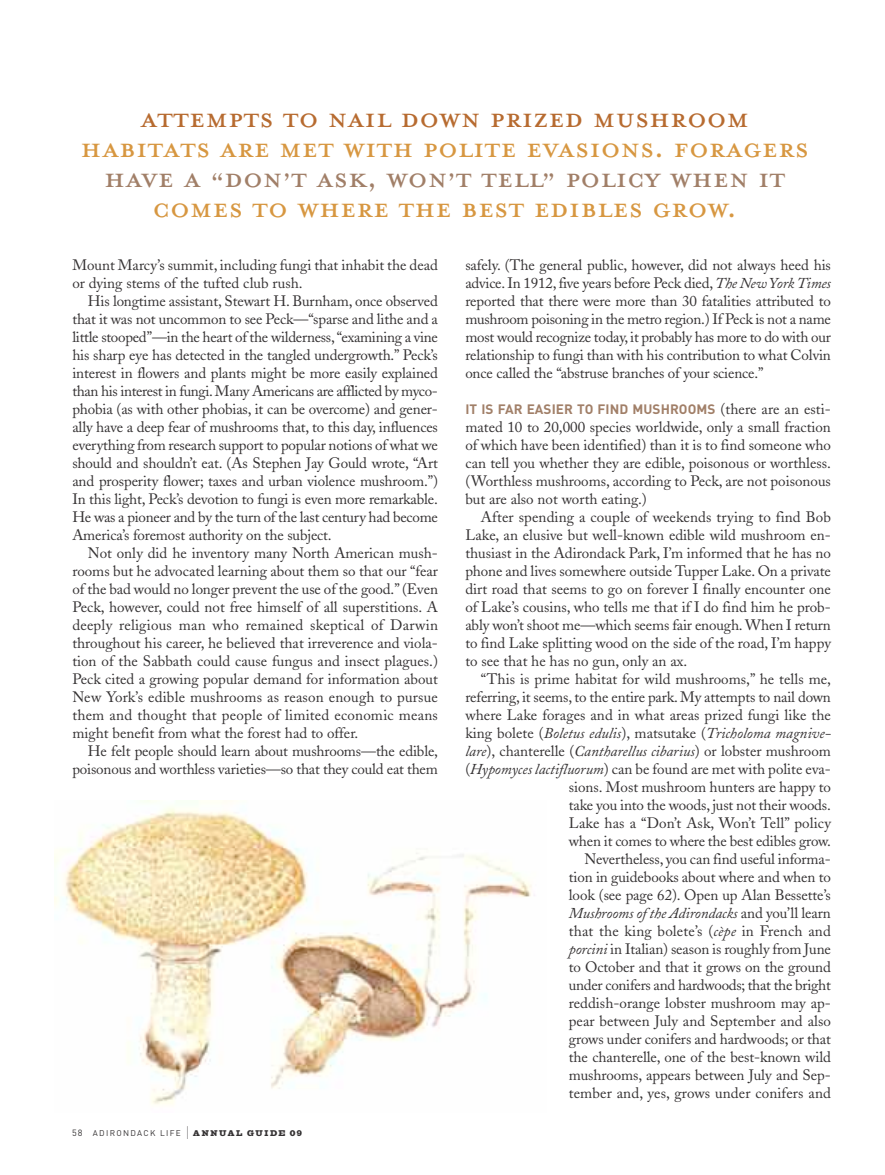
<style>
.page{position:relative;width:885px;height:1175px;background:#fff}
.page>*{position:absolute;margin:0;border:0;box-sizing:border-box;transform-origin:0 0}
.t1{font:39.75px "Mrs Eaves All Petite Caps";color:#d79741}
.t2{font:39.75px "Mrs Eaves All Petite Caps";color:#a17f68}
.t3{font:39.75px "Mrs Eaves All Petite Caps";color:#b76b30}
.t4{font:15px/18px "Adobe Caslon";letter-spacing:-.005em;color:#343132;text-align:justify}
.t5{font:700 13.5px "DIN";letter-spacing:.005em;color:#a17f68}
.t6{font:8.25px "DIN";letter-spacing:.155em;color:#343132}
.s1{font-size:9px}
.s2{font-family:"Helvetica Neue";font-weight:200;font-size:18px}
.s3{font-family:"Giza Three Five"}
.s4{font-style:italic}
.s5{font-family:"Adobe Caslon";font-weight:400;font-size:15px;color:#343132}
</style>
<div class="page">
<img style="left:55px;top:800px;width:480px;height:305px">
<h1 class="t3" style="left:140px;top:100px;width:610px">Attempts to nail down prized mushroom</h1>
<h1 class="t1" style="left:81px;top:130px;width:729px">habitats are met with polite evasions. Foragers</h1>
<h1 class="t2" style="left:104px;top:160px;width:682px">have a “Don’t Ask, Won’t Tell” policy when it</h1>
<h1 class="t1" style="left:152px;top:190px;width:585px">comes to where the best edibles grow.</h1>
<p class="t4" style="left:72px;top:256px;width:367px">Mount Marcy’s summit, including fungi that inhabit the dead or dying stems of the tufted club rush.</p>
<p class="t4" style="left:72px;top:292px;width:367px;text-indent:16px">His longtime assistant, Stewart H. Burnham, once observed that it was not uncommon to see Peck—“sparse and lithe and a little stooped”—in the heart of the wilderness,“examining a vine his sharp eye has detected in the tangled undergrowth.” Peck’s interest in flowers and plants might be more easily explained than his interest in fungi.Many Americans are afflicted by myco&shy;phobia (as with other phobias, it can be overcome) and gener&shy;ally have a deep fear of mushrooms that, to this day, influences everything from research support to popular notions of what we should and shouldn’t eat. (As Stephen Jay Gould wrote, “Art and prosperity flower; taxes and urban violence mushroom.”)<br>In this light, Peck’s devotion to fungi is even more remarkable.<br>He was a pioneer and by the turn of the last century had become America’s foremost authority on the subject.</p>
<p class="t4" style="left:72px;top:544px;width:367px;text-indent:16px">Not only did he inventory many North American mush&shy;rooms but he advocated learning about them so that our “fear of the bad would no longer prevent the use of the good.” (Even Peck, however, could not free himself of all superstitions. A deeply religious man who remained skeptical of Darwin throughout his career, he believed that irreverence and viola&shy;tion of the Sabbath could cause fungus and insect plagues.)<br>Peck cited a growing popular demand for information about New York’s edible mushrooms as reason enough to pursue them and thought that people of limited economic means might benefit from what the forest had to offer.</p>
<p class="t4" style="left:72px;top:742px;width:367px;text-align:right">He felt people should learn about mushrooms—the edible, poisonous and worthless varieties—so that they could eat them</p>
<p class="t6" style="left:72px;top:1127px;width:231px"><span class="s1">58</span> ADIRONDACK LIFE <span class="s2">I</span> <span class="s3">ANNUAL GUIDE 09</span></p>
<p class="t4" style="left:465px;top:256px;width:367px">safely. (The general public, however, did not always heed his advice.In 1912,five years before Peck died,<span class="s4">The New York Times </span>reported that there were more than 30 fatalities attributed to mushroom poisoning in the metro region.) If Peck is not a name most would recognize today, it probably has more to do with our relationship to fungi than with his contribution to what Colvin once called the “abstruse branches of your science.”</p>
<p class="t5" style="left:465px;top:400px;width:367px">IT IS FAR EASIER TO FIND MUSHROOMS <span class="s5">(there are an esti-</span></p>
<p class="t4" style="left:465px;top:418px;width:367px">mated 10 to 20,000 species worldwide, only a small fraction of which have been identified) than it is to find someone who can tell you whether they are edible, poisonous or worthless. (Worthless mushrooms, according to Peck, are not poisonous but are also not worth eating.)</p>
<p class="t4" style="left:465px;top:508px;width:367px;text-indent:16px">After spending a couple of weekends trying to find Bob Lake, an elusive but well-known edible wild mushroom en&shy;thusiast in the Adirondack Park, I’m informed that he has no phone and lives somewhere outside Tupper Lake. On a private dirt road that seems to go on forever I finally encounter one of Lake’s cousins, who tells me that if I do find him he prob&shy;ably won’t shoot me—which seems fair enough. When I return to find Lake splitting wood on the side of the road, I’m happy to see that he has no gun, only an ax.</p>
<p class="t4" style="left:465px;top:670px;width:367px;text-align:right">“This is prime habitat for wild mushrooms,” he tells me, referring, it seems, to the entire park. My attempts to nail down where Lake forages and in what areas prized fungi like the king bolete (<span class="s4">Boletus edulis</span>), matsutake (<span class="s4">Tricholoma magnive&shy;lare</span>), chanterelle (<span class="s4">Cantharellus cibarius</span>) or lobster mushroom (<span class="s4">Hypomyces lactifluorum</span>) can be found are met with polite eva&shy;sions. Most mushroom hunters are happy to<br>take you into the woods, just not their woods.<br>Lake has a “Don’t Ask, Won’t Tell” policy<br>when it comes to where the best edibles grow.<br>Nevertheless, you can find useful informa-<br>tion in guidebooks about where and when to<br>look (see page 62). Open up Alan Bessette’s<br><span class="s4">Mushrooms of the Adirondacks</span> and you’ll learn<br>that the king bolete’s (<span class="s4">cèpe</span> in French and<br><span class="s4">porcini</span> in Italian) season is roughly from June<br>to October and that it grows on the ground<br>under conifers and hardwoods; that the bright<br>reddish-orange lobster mushroom may ap-<br>pear between July and September and also<br>grows under conifers and hardwoods; or that<br>the chanterelle, one of the best-known wild<br>mushrooms, appears between July and Sep-<br>tember and, yes, grows under conifers and</p>
</div>
